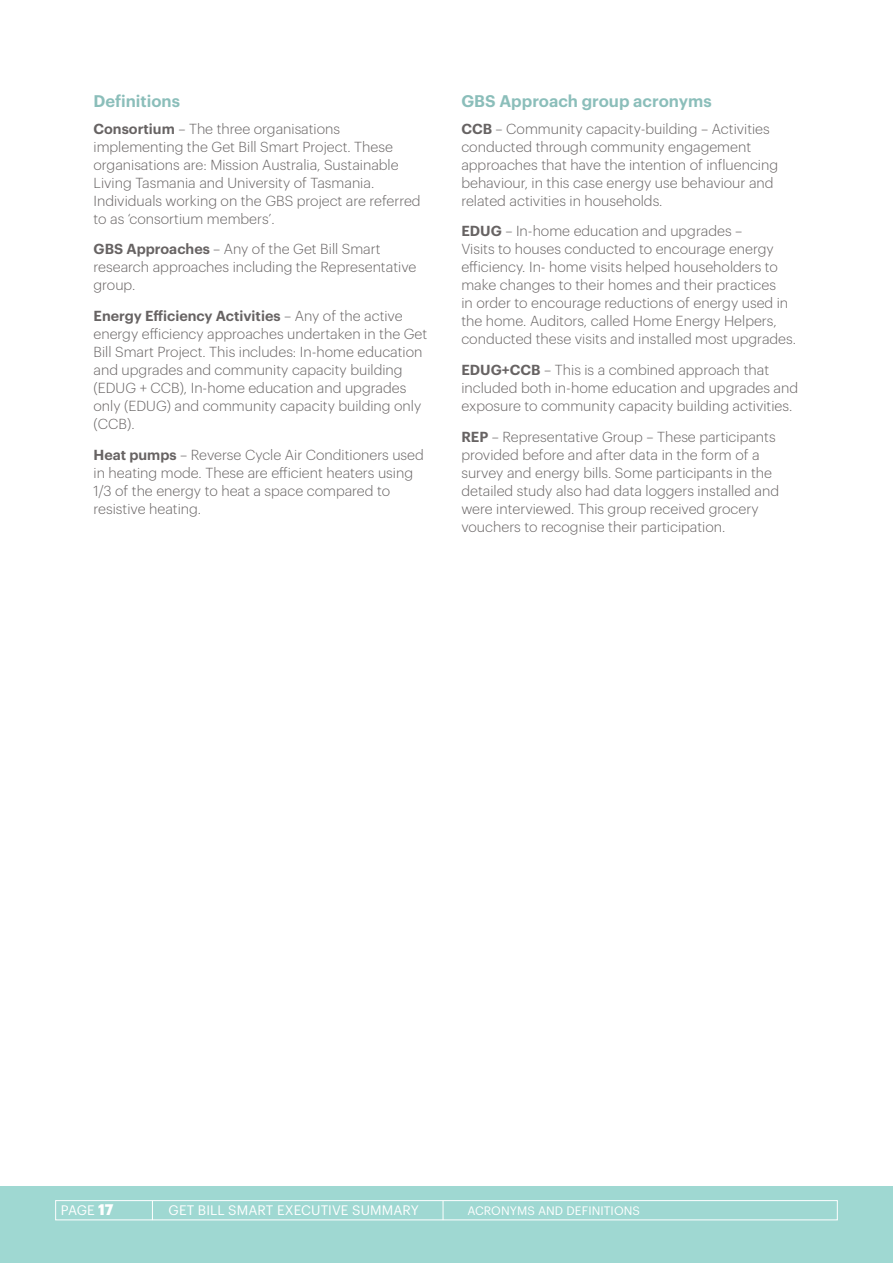
<style>
.page{position:relative;width:893px;height:1263px;background:#fff}
.page>*{position:absolute;margin:0;border:0;box-sizing:border-box;transform-origin:0 0}
.t1{font:600 16.5px "Graphik";color:#8bbeba}
.t2{font:300 14.25px/18px "Graphik";color:#676363}
.t3{font:13.5px "Graphik";letter-spacing:.005em;color:#fff}
.t4{font:12px "Graphik";color:#fff}
.s1{font-weight:600}
.s2{font-weight:700;font-size:15px}
</style>
<div class="page">
<div style="left:0;top:1186px;width:893px;height:77px;background:#9fd8d2"></div>
<svg style="left:152px;top:1202px;width:1px;height:16px"></svg>
<svg style="left:443px;top:1202px;width:1px;height:16px"></svg>
<div style="left:55px;top:1200px;width:783px;height:20px;border:1px solid #fff"></div>
<p class="t1" style="left:94px;top:88px;width:88px">Definitions</p>
<p class="t2" style="left:94px;top:118px;width:329px"><span class="s1">Consortium</span> – The three organisations implementing the Get Bill Smart Project. These organisations are: Mission Australia, Sustainable Living Tasmania and University of Tasmania.<br>Individuals working on the GBS project are referred to as ‘consortium members’.</p>
<p class="t2" style="left:94px;top:239px;width:324px"><span class="s1">GBS Approaches</span> – Any of the Get Bill Smart research approaches including the Representative group.</p>
<p class="t2" style="left:94px;top:306px;width:335px"><span class="s1">Energy Efficiency Activities</span> – Any of the active energy efficiency approaches undertaken in the Get Bill Smart Project. This includes: In-home education and upgrades and community capacity building (EDUG + CCB), In-home education and upgrades only (EDUG) and community capacity building only (CCB).</p>
<p class="t2" style="left:94px;top:445px;width:332px"><span class="s1">Heat pumps</span> – Reverse Cycle Air Conditioners used in heating mode. These are efficient heaters using 1/3 of the energy to heat a space compared to resistive heating.</p>
<p class="t1" style="left:461px;top:88px;width:252px">GBS Approach group acronyms</p>
<p class="t2" style="left:461px;top:118px;width:318px"><span class="s1">CCB</span> – Community capacity-building – Activities conducted through community engagement approaches that have the intention of influencing behaviour, in this case energy use behaviour and related activities in households.</p>
<p class="t2" style="left:461px;top:221px;width:336px"><span class="s1">EDUG</span> – In-home education and upgrades –<br>Visits to houses conducted to encourage energy efficiency. In- home visits helped householders to make changes to their homes and their practices<br>in order to encourage reductions of energy used in the home. Auditors, called Home Energy Helpers, conducted these visits and installed most upgrades.</p>
<p class="t2" style="left:461px;top:360px;width:338px"><span class="s1">EDUG+CCB</span> – This is a combined approach that included both in-home education and upgrades and exposure to community capacity building activities.</p>
<p class="t2" style="left:461px;top:427px;width:319px"><span class="s1">REP</span> – Representative Group – These participants provided before and after data in the form of a survey and energy bills. Some participants in the detailed study also had data loggers installed and were interviewed. This group received grocery vouchers to recognise their participation.</p>
<p class="t3" style="left:61px;top:1200px;width:54px">PAGE <span class="s2">17</span></p>
<p class="t3" style="left:169px;top:1200px;width:252px">GET BILL SMART EXECUTIVE SUMMARY</p>
<p class="t4" style="left:467px;top:1201px;width:17px">ACRON</p>
<p class="t4" style="left:510px;top:1201px;width:38px">YMS AND</p>
<p class="t4" style="left:567px;top:1201px;width:30px">DEFINITIONS</p>
</div>
